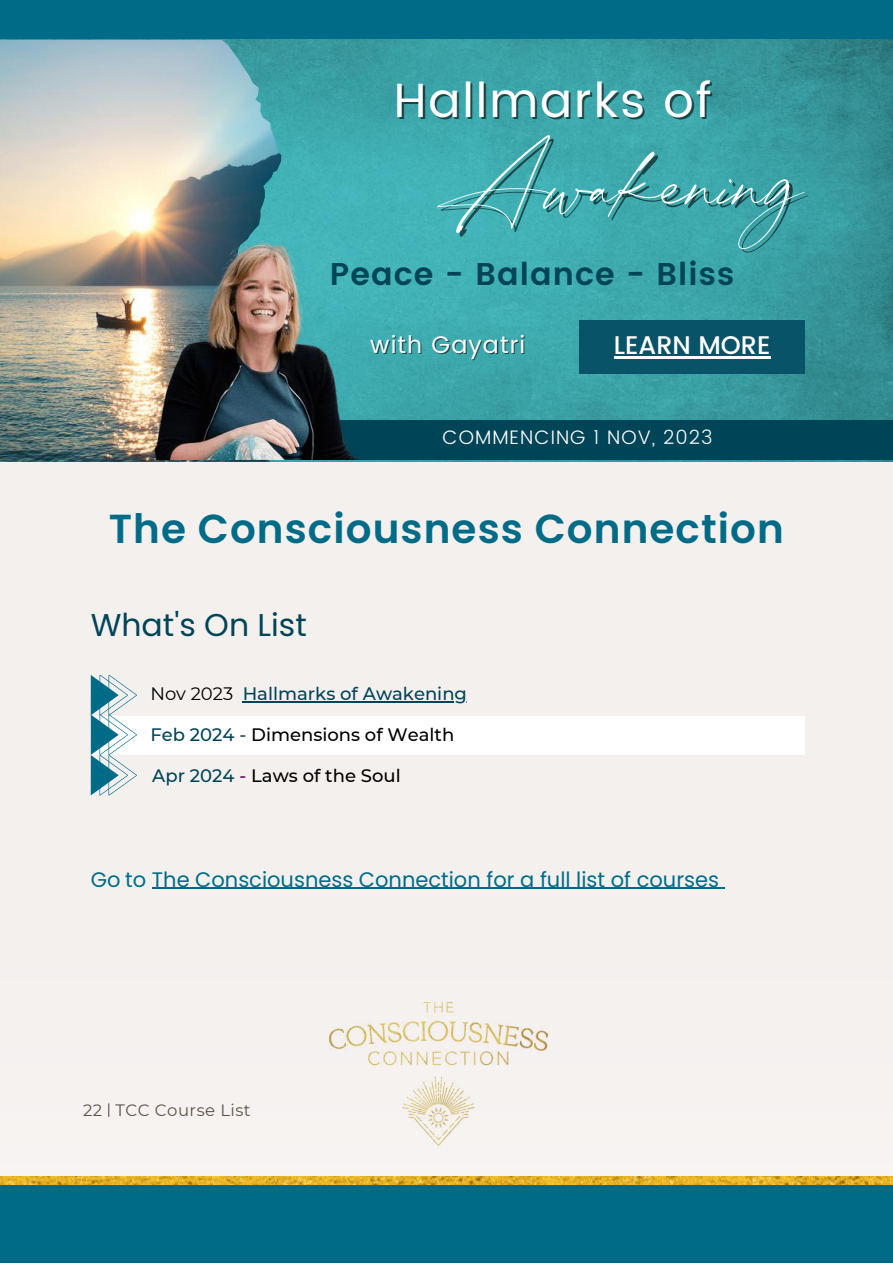
<style>
.page{position:relative;width:893px;height:1264px;background:#fff}
.page>*{position:absolute;margin:0;border:0;box-sizing:border-box;transform-origin:0 0}
.t1{font:81px "Blackstone";color:#fff}
.t2{font:48px "Poppins";letter-spacing:.04em;color:#fff}
.t3{font:600 40.5px "Poppins";letter-spacing:.025em;color:#006b87}
.t4{font:600 31.5px "Poppins";letter-spacing:.035em;color:#004457}
.t5{font:31.5px "Poppins";color:#004457}
.t6{font:500 25.5px "Poppins";color:#fff}
.t7{font:24px "Poppins";letter-spacing:.045em;color:#fff}
.t8{font:21px "Poppins";color:#006b87}
.t9{font:300 19.5px "Poppins";letter-spacing:.055em;color:#fff}
.t10{font:500 18px "Montserrat";color:#000}
.t11{font:500 18px "Montserrat";color:#004457}
.t12{font:16.5px "Montserrat";letter-spacing:.03em;color:#5b5346}
.s1{font-weight:400;color:#000}
.s2{color:#004457}
.s3{color:#600058}
</style>
<div class="page">
<div style="left:0;top:0;width:892px;height:1262px;background:#f4f0ee"></div>
<svg style="left:108px;top:1103px;width:1px;height:13px"></svg>
<img style="left:0;top:1176px;width:892px;height:8px">
<svg style="left:91px;top:675px;width:713px;height:120px"></svg>
<div style="left:0;top:0;width:892px;height:41px;background:#006b87"></div>
<div style="left:0;top:1184px;width:892px;height:78px;background:#006b87"></div>
<img style="left:281px;top:40px;width:611px;height:421px">
<img style="left:0;top:40px;width:281px;height:422px">
<img style="left:329px;top:1002px;width:218px;height:143px">
<hr style="left:243px;top:701px;width:224px;height:1px;background:#004457">
<svg style="left:152px;top:887px;width:573px;height:2px"></svg>
<div style="left:288px;top:421px;width:604px;height:39px;background:#004457"></div>
<div style="left:579px;top:320px;width:225px;height:54px;background:#085368"></div>
<hr style="left:614px;top:357px;width:156px;height:2px;background:#fff">
<img style="left:142px;top:232px;width:227px;height:228px">
<h2 class="t2" style="left:394px;top:72px;width:319px">Hallmarks of</h2>
<h1 class="t1" style="left:433px;top:112px;width:372px">Awakening</h1>
<h3 class="t4" style="left:330px;top:256px;width:406px">Peace - Balance - Bliss</h3>
<p class="t7" style="left:370px;top:331px;width:156px">with Gayatri</p>
<p class="t6" style="left:614px;top:331px;width:158px">LEARN MORE</p>
<p class="t9" style="left:442px;top:426px;width:271px">COMMENCING 1 NOV, 2023</p>
<h3 class="t3" style="left:109px;top:500px;width:676px">The Consciousness Connection</h3>
<h3 class="t5" style="left:91px;top:603px;width:217px">What's On List</h3>
<p class="t11" style="left:150px;top:682px;width:318px"><span class="s1">Nov 2023</span> Hallmarks of Awakening</p>
<p class="t10" style="left:150px;top:723px;width:305px"><span class="s2">Feb 2024 -</span> Dimensions of Wealth</p>
<p class="t10" style="left:152px;top:764px;width:250px"><span class="s2">Apr 2024</span> <span class="s3">-</span> Laws of the Soul</p>
<p class="t8" style="left:91px;top:864px;width:629px">Go to The Consciousness Connection for a full list of courses</p>
<p class="t12" style="left:83px;top:1099px;width:169px">22 TCC Course List</p>
</div>
